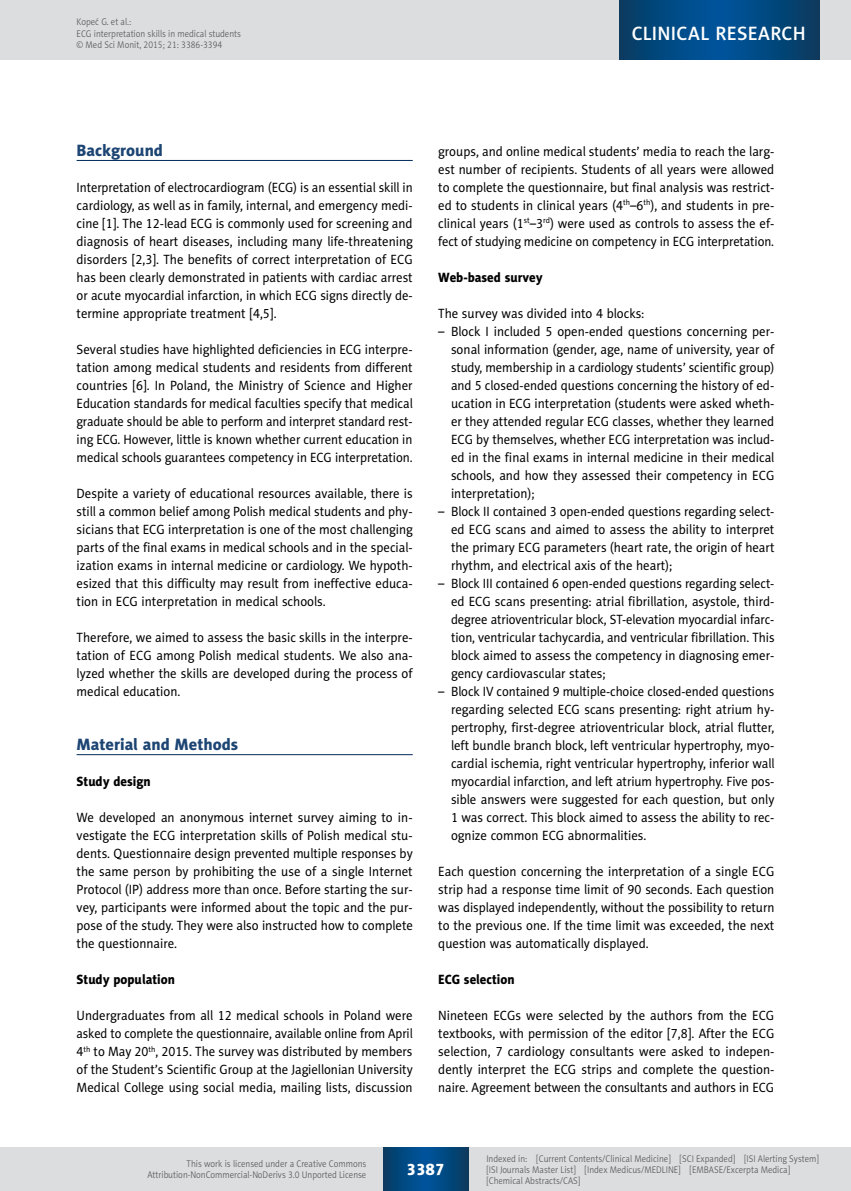
<style>
.page{position:relative;width:851px;height:1191px;background:#fff}
.page>*{position:absolute;margin:0;border:0;box-sizing:border-box;transform-origin:0 0}
.t1{font:19.5px "Naomi Sans EFN Medium";letter-spacing:.015em;color:#fff}
.t2{font:16.5px "Naomi Sans EFN Heavy";color:#1d4574}
.t3{font:16.5px "Naomi Sans EFN Heavy";color:#fff}
.t4{font:13.5px/18px "Naomi Sans EFN";color:#000;text-align:justify;scale:.95 1}
.t5{font:13.5px/18px "Naomi Sans EFN";color:#000;text-align:justify;scale:.94 1}
.t6{font:13.5px/18px "Naomi Sans EFN";color:#000;text-align:justify;scale:.93 1}
.t7{font:13.5px "Naomi Sans EFN Heavy";color:#000;scale:.95 1}
.t8{font:9.75px/11.2px "Naomi Sans EFN Light";color:#58595b;scale:.9 1}
</style>
<div class="page">
<hr style="left:77px;top:160px;width:335px;height:1px;background:#002b5c">
<hr style="left:77px;top:754px;width:335px;height:1px;background:#002b5c">
<div style="left:0;top:1148px;width:850px;height:43px;background:#dcddde"></div>
<svg style="left:383px;top:1147px;width:85px;height:43px;background:#02487f"></svg>
<div style="left:0;top:0;width:850px;height:60px;background:#dcddde"></div>
<svg style="left:619px;top:0;width:200px;height:60px;background:#02487f"></svg>
<p class="t8" style="left:77px;top:16px;width:184px">Kopeć G. et al.:<br>ECG interpretation skills in medical students © Med Sci Monit, 2015; 21: 3386-3394</p>
<h1 class="t1" style="left:631px;top:22px;width:175px">CLINICAL RESEARCH</h1>
<p class="t2" style="left:77px;top:140px;width:88px">Background</p>
<p class="t6" style="left:77px;top:178px;width:363px">Interpretation of electrocardiogram (ECG) is an essential skill in cardiology, as well as in family, internal, and emergency medi&shy;cine [1]. The 12-lead ECG is commonly used for screening and diagnosis of heart diseases, including many life-threatening disorders [2,3]. The benefits of correct interpretation of ECG has been clearly demonstrated in patients with cardiac arrest or acute myocardial infarction, in which ECG signs directly de&shy;termine appropriate treatment [4,5].</p>
<p class="t4" style="left:77px;top:340px;width:355px">Several studies have highlighted deficiencies in ECG interpre&shy;tation among medical students and residents from different countries [6]. In Poland, the Ministry of Science and Higher Education standards for medical faculties specify that medical graduate should be able to perform and interpret standard rest&shy;ing ECG. However, little is known whether current education in medical schools guarantees competency in ECG interpretation.</p>
<p class="t4" style="left:77px;top:484px;width:355px">Despite a variety of educational resources available, there is still a common belief among Polish medical students and phy&shy;sicians that ECG interpretation is one of the most challenging parts of the final exams in medical schools and in the special&shy;ization exams in internal medicine or cardiology. We hypoth&shy;esized that this difficulty may result from ineffective educa&shy;tion in ECG interpretation in medical schools.</p>
<p class="t4" style="left:77px;top:628px;width:355px">Therefore, we aimed to assess the basic skills in the interpre&shy;tation of ECG among Polish medical students. We also ana&shy;lyzed whether the skills are developed during the process of medical education.</p>
<p class="t2" style="left:77px;top:734px;width:163px">Material and Methods</p>
<p class="t7" style="left:77px;top:773px;width:79px">Study design</p>
<p class="t4" style="left:77px;top:808px;width:355px">We developed an anonymous internet survey aiming to in&shy;vestigate the ECG interpretation skills of Polish medical stu&shy;dents. Questionnaire design prevented multiple responses by the same person by prohibiting the use of a single Internet Protocol (IP) address more than once. Before starting the sur&shy;vey, participants were informed about the topic and the pur&shy;pose of the study. They were also instructed how to complete the questionnaire.</p>
<p class="t7" style="left:77px;top:971px;width:105px">Study population</p>
<p class="t4" style="left:77px;top:1006px;width:355px">Undergraduates from all 12 medical schools in Poland were asked to complete the questionnaire, available online from April 4<sup>th</sup> to May 20<sup>th</sup>, 2015. The survey was distributed by members of the Student’s Scientific Group at the Jagiellonian University Medical College using social media, mailing lists, discussion</p>
<p class="t4" style="left:438px;top:142px;width:355px">groups, and online medical students’ media to reach the larg&shy;est number of recipients. Students of all years were allowed to complete the questionnaire, but final analysis was restrict&shy;ed to students in clinical years (4<sup>th</sup>–6<sup>th</sup>), and students in pre&shy;clinical years (1<sup>st</sup>–3<sup>rd</sup>) were used as controls to assess the ef&shy;fect of studying medicine on competency in ECG interpretation.</p>
<p class="t7" style="left:438px;top:269px;width:111px">Web-based survey</p>
<p class="t4" style="left:438px;top:304px;width:219px">The survey was divided into 4 blocks:</p>
<p class="t4" style="left:451px;top:322px;width:342px;text-indent:-13px">– Block I included 5 open-ended questions concerning per&shy;sonal information (gender, age, name of university, year of study, membership in a cardiology students’ scientific group) and 5 closed-ended questions concerning the history of ed&shy;ucation in ECG interpretation (students were asked wheth&shy;er they attended regular ECG classes, whether they learned ECG by themselves, whether ECG interpretation was includ&shy;ed in the final exams in internal medicine in their medical schools, and how they assessed their competency in ECG interpretation);</p>
<p class="t5" style="left:451px;top:502px;width:345px;text-indent:-13px">– Block II contained 3 open-ended questions regarding select&shy;ed ECG scans and aimed to assess the ability to interpret the primary ECG parameters (heart rate, the origin of heart rhythm, and electrical axis of the heart);</p>
<p class="t5" style="left:451px;top:574px;width:346px;text-indent:-13px">– Block III contained 6 open-ended questions regarding select&shy;ed ECG scans presenting: atrial fibrillation, asystole, third&shy;degree atrioventricular block, ST-elevation myocardial infarc&shy;tion, ventricular tachycardia, and ventricular fibrillation. This block aimed to assess the competency in diagnosing emer&shy;gency cardiovascular states;</p>
<p class="t5" style="left:451px;top:682px;width:346px;text-indent:-13px">– Block IV contained 9 multiple-choice closed-ended questions regarding selected ECG scans presenting: right atrium hy&shy;pertrophy, first-degree atrioventricular block, atrial flutter, left bundle branch block, left ventricular hypertrophy, myo&shy;cardial ischemia, right ventricular hypertrophy, inferior wall myocardial infarction, and left atrium hypertrophy. Five pos&shy;sible answers were suggested for each question, but only 1 was correct. This block aimed to assess the ability to rec&shy;ognize common ECG abnormalities.</p>
<p class="t4" style="left:438px;top:862px;width:355px">Each question concerning the interpretation of a single ECG strip had a response time limit of 90 seconds. Each question was displayed independently, without the possibility to return to the previous one. If the time limit was exceeded, the next question was automatically displayed.</p>
<p class="t7" style="left:438px;top:971px;width:82px">ECG selection</p>
<p class="t4" style="left:438px;top:1006px;width:355px">Nineteen ECGs were selected by the authors from the ECG textbooks, with permission of the editor [7,8]. After the ECG selection, 7 cardiology consultants were asked to indepen&shy;dently interpret the ECG strips and complete the question&shy;naire. Agreement between the consultants and authors in ECG</p>
<p class="t8" style="left:147px;top:1158px;width:245px;text-align:right">This work is licensed under a Creative Commons<br>Attribution-NonCommercial-NoDerivs 3.0 Unported License</p>
<p class="t3" style="left:406px;top:1159px;width:40px">3387</p>
<p class="t8" style="left:486px;top:1152px;width:371px">Indexed in: [Current Contents/Clinical Medicine] [SCI Expanded] [ISI Alerting System] [ISI Journals Master List] [Index Medicus/MEDLINE] [EMBASE/Excerpta Medica] [Chemical Abstracts/CAS]</p>
</div>
